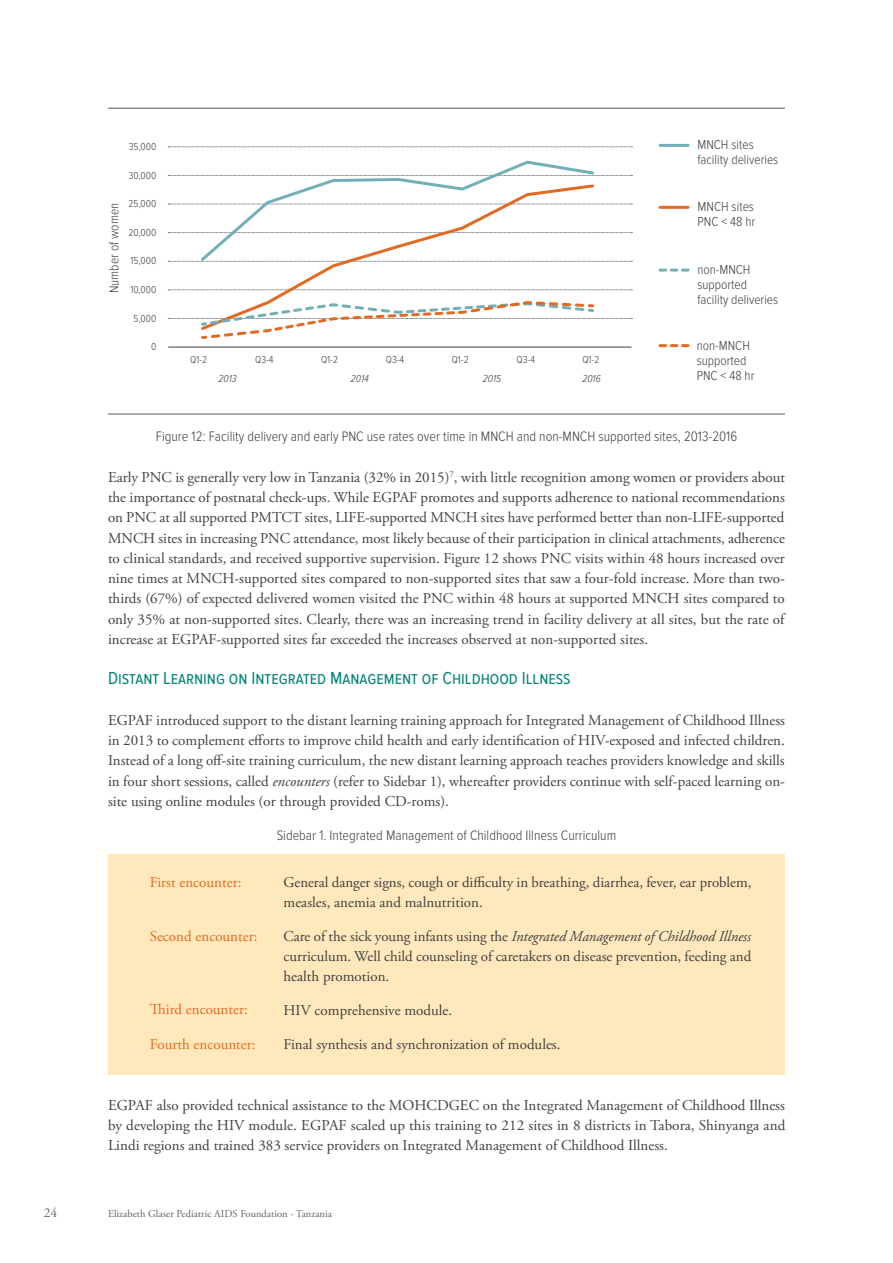
<style>
.page{position:relative;width:893px;height:1263px;background:#fff}
.page>*{position:absolute;margin:0;border:0;box-sizing:border-box;transform-origin:0 0}
.t1{font:18px "Proxima Nova Cond";color:#008576}
.t2{font:15px/20.2px "Adobe Garamond Pro";color:#414042;text-align:justify}
.t3{font:15px "Adobe Garamond Pro";color:#e36a23}
.t4{font:300 14.25px "Proxima Nova Cond";color:#414042}
.t5{font:300 13.5px/15px "Proxima Nova Cond";color:#414042}
.t6{font:13.5px "Adobe Garamond Pro";color:#636466}
.t7{font:300 10.5px "Proxima Nova Cond";color:#414042}
.t8{font:10.5px "Adobe Garamond Pro";color:#636466}
.t9{font:italic 300 10.5px "Proxima Nova Cond";color:#414042}
.s1{font-style:italic}
</style>
<div class="page">
<div style="left:108px;top:854px;width:677px;height:221px;background:#ffe8bb"></div>
<hr style="left:108px;top:414px;width:677px;height:1px;background:#58595b">
<hr style="left:108px;top:108px;width:677px;height:1px;background:#58595b">
<svg style="left:660px;top:344px;width:28px;height:3px"></svg>
<hr style="left:168px;top:347px;width:463px;height:1px;background:#414042">
<svg style="left:168px;top:290px;width:464px;height:1px"></svg>
<svg style="left:168px;top:147px;width:464px;height:1px"></svg>
<hr style="left:660px;top:144px;width:28px;height:3px;background:#73afb7">
<hr style="left:660px;top:206px;width:28px;height:3px;background:#e36a23">
<svg style="left:660px;top:269px;width:28px;height:3px"></svg>
<svg style="left:168px;top:160px;width:464px;height:102px"></svg>
<svg style="left:199px;top:183px;width:397px;height:117px"></svg>
<svg style="left:168px;top:300px;width:464px;height:39px"></svg>
<p class="t5" style="left:107px;top:293px;width:92px;rotate:-90deg">Number of women</p>
<p class="t7" style="left:129px;top:141px;width:29px">35,000</p>
<p class="t7" style="left:129px;top:169px;width:29px">30,000</p>
<p class="t7" style="left:128px;top:198px;width:29px">25,000</p>
<p class="t7" style="left:129px;top:226px;width:29px">20,000</p>
<p class="t7" style="left:130px;top:255px;width:27px">15,000</p>
<p class="t7" style="left:130px;top:284px;width:27px">10,000</p>
<p class="t7" style="left:133px;top:312px;width:24px">5,000</p>
<p class="t7" style="left:151px;top:341px;width:7px">0</p>
<p class="t7" style="left:190px;top:354px;width:19px">Q1-2</p>
<p class="t7" style="left:255px;top:354px;width:20px">Q3-4</p>
<p class="t7" style="left:321px;top:354px;width:19px">Q1-2</p>
<p class="t7" style="left:386px;top:354px;width:20px">Q3-4</p>
<p class="t7" style="left:452px;top:354px;width:19px">Q1-2</p>
<p class="t7" style="left:517px;top:354px;width:20px">Q3-4</p>
<p class="t7" style="left:582px;top:354px;width:19px">Q1-2</p>
<p class="t9" style="left:219px;top:373px;width:20px">2013</p>
<p class="t9" style="left:351px;top:373px;width:19px">2014</p>
<p class="t9" style="left:483px;top:373px;width:20px">2015</p>
<p class="t9" style="left:582px;top:373px;width:20px">2016</p>
<p class="t5" style="left:697px;top:138px;width:82px">MNCH sites facility deliveries</p>
<p class="t5" style="left:698px;top:200px;width:59px">MNCH sites<br>PNC &lt; 48 hr</p>
<p class="t5" style="left:697px;top:262px;width:82px">non-MNCH supported facility deliveries</p>
<p class="t5" style="left:697px;top:338px;width:59px">non-MNCH supported<br>PNC &lt; 48 hr</p>
<p class="t4" style="left:156px;top:429px;width:583px">Figure 12: Facility delivery and early PNC use rates over time in MNCH and non-MNCH supported sites, 2013-2016</p>
<p class="t2" style="left:108px;top:467px;width:678px">Early PNC is generally very low in Tanzania (32% in 2015)<sup>7</sup>, with little recognition among women or providers about the importance of postnatal check-ups. While EGPAF promotes and supports adherence to national recommendations on PNC at all supported PMTCT sites, LIFE-supported MNCH sites have performed better than non-LIFE-supported MNCH sites in increasing PNC attendance, most likely because of their participation in clinical attachments, adherence to clinical standards, and received supportive supervision. Figure 12 shows PNC visits within 48 hours increased over nine times at MNCH-supported sites compared to non-supported sites that saw a four-fold increase. More than two&shy;thirds (67%) of expected delivered women visited the PNC within 48 hours at supported MNCH sites compared to only 35% at non-supported sites. Clearly, there was an increasing trend in facility delivery at all sites, but the rate of increase at EGPAF-supported sites far exceeded the increases observed at non-supported sites.</p>
<p class="t1" style="left:108px;top:668px;width:464px">Distant Learning on Integrated Management of Childhood Illness</p>
<p class="t2" style="left:108px;top:710px;width:678px">EGPAF introduced support to the distant learning training approach for Integrated Management of Childhood Illness in 2013 to complement efforts to improve child health and early identification of HIV-exposed and infected children.<br>Instead of a long off-site training curriculum, the new distant learning approach teaches providers knowledge and skills in four short sessions, called <span class="s1">encounters</span> (refer to Sidebar 1), whereafter providers continue with self-paced learning on&shy;site using online modules (or through provided CD-roms).</p>
<p class="t4" style="left:277px;top:827px;width:341px">Sidebar 1. Integrated Management of Childhood Illness Curriculum</p>
<p class="t2" style="left:284px;top:872px;width:469px">General danger signs, cough or difficulty in breathing, diarrhea, fever, ear problem, measles, anemia and malnutrition.</p>
<p class="t2" style="left:284px;top:926px;width:469px">Care of the sick young infants using the <span class="s1">Integrated Management of Childhood Illness </span>curriculum. Well child counseling of caretakers on disease prevention, feeding and health promotion.</p>
<p class="t2" style="left:284px;top:1001px;width:170px">HIV comprehensive module.</p>
<p class="t2" style="left:284px;top:1034px;width:279px">Final synthesis and synchronization of modules.</p>
<p class="t3" style="left:150px;top:873px;width:93px">First encounter:</p>
<p class="t3" style="left:150px;top:927px;width:109px">Second encounter:</p>
<p class="t3" style="left:150px;top:1001px;width:99px">Third encounter:</p>
<p class="t3" style="left:150px;top:1035px;width:107px">Fourth encounter:</p>
<p class="t2" style="left:108px;top:1095px;width:679px">EGPAF also provided technical assistance to the MOHCDGEC on the Integrated Management of Childhood Illness by developing the HIV module. EGPAF scaled up this training to 212 sites in 8 districts in Tabora, Shinyanga and Lindi regions and trained 383 service providers on Integrated Management of Childhood Illness.</p>
<p class="t6" style="left:44px;top:1205px;width:15px">24</p>
<p class="t8" style="left:108px;top:1207px;width:226px">Elizabeth Glaser Pediatric AIDS Foundation - Tanzania</p>
</div>
